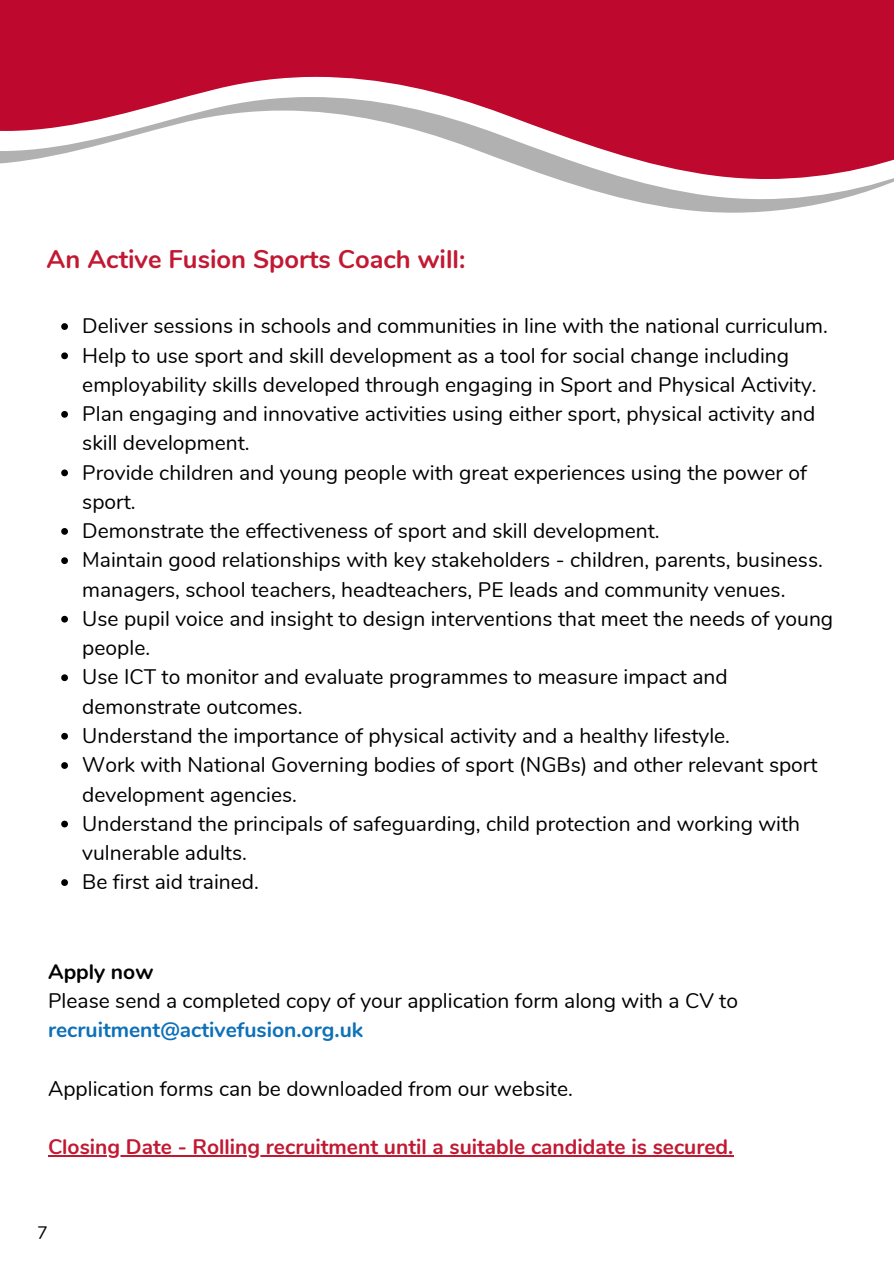
<style>
.page{position:relative;width:894px;height:1264px;background:#fff}
.page>*{position:absolute;margin:0;border:0;box-sizing:border-box;transform-origin:0 0}
.t1{font:700 25.5px "Nunito";color:#c21933}
.t2{font:21px/29.2px "Nunito";color:#000}
.t3{font:700 21px "Nunito";color:#c21933}
.t4{font:700 21px "Nunito";color:#0d70b8}
.t5{font:700 21px "Nunito";color:#000}
.t6{font:18px "Nunito";color:#000}
</style>
<div class="page">
<svg style="left:626px;top:199px;width:214px;height:14px;fill:#b1b1b1"></svg>
<svg style="left:0;top:0;width:893px;height:179px;fill:#bf082e"></svg>
<svg style="left:61px;top:323px;width:7px;height:7px"></svg>
<svg style="left:61px;top:352px;width:7px;height:7px"></svg>
<svg style="left:61px;top:411px;width:7px;height:7px"></svg>
<svg style="left:61px;top:469px;width:7px;height:7px"></svg>
<svg style="left:61px;top:528px;width:7px;height:7px"></svg>
<svg style="left:61px;top:557px;width:7px;height:7px"></svg>
<svg style="left:61px;top:616px;width:7px;height:6px"></svg>
<svg style="left:61px;top:674px;width:7px;height:7px"></svg>
<svg style="left:61px;top:733px;width:7px;height:6px"></svg>
<svg style="left:61px;top:762px;width:7px;height:7px"></svg>
<svg style="left:61px;top:820px;width:7px;height:7px"></svg>
<svg style="left:61px;top:879px;width:7px;height:7px"></svg>
<hr style="left:48px;top:1155px;width:685px;height:1px;background:#c21933">
<p class="t1" style="left:47px;top:242px;width:420px">An Active Fusion Sports Coach will:</p>
<p class="t2" style="left:82px;top:312px;width:746px">Deliver sessions in schools and communities in line with the national curriculum.</p>
<p class="t2" style="left:82px;top:341px;width:735px">Help to use sport and skill development as a tool for social change including employability skills developed through engaging in Sport and Physical Activity.</p>
<p class="t2" style="left:82px;top:399px;width:734px">Plan engaging and innovative activities using either sport, physical activity and skill development.</p>
<p class="t2" style="left:82px;top:458px;width:726px">Provide children and young people with great experiences using the power of sport.</p>
<p class="t2" style="left:82px;top:516px;width:579px">Demonstrate the effectiveness of sport and skill development.</p>
<p class="t2" style="left:82px;top:546px;width:742px">Maintain good relationships with key stakeholders - children, parents, business. managers, school teachers, headteachers, PE leads and community venues.</p>
<p class="t2" style="left:82px;top:604px;width:752px">Use pupil voice and insight to design interventions that meet the needs of young people.</p>
<p class="t2" style="left:82px;top:663px;width:646px">Use ICT to monitor and evaluate programmes to measure impact and demonstrate outcomes.</p>
<p class="t2" style="left:82px;top:721px;width:649px">Understand the importance of physical activity and a healthy lifestyle.</p>
<p class="t2" style="left:82px;top:750px;width:736px">Work with National Governing bodies of sport (NGBs) and other relevant sport development agencies.</p>
<p class="t2" style="left:82px;top:809px;width:719px">Understand the principals of safeguarding, child protection and working with vulnerable adults.</p>
<p class="t2" style="left:82px;top:867px;width:178px">Be first aid trained.</p>
<p class="t5" style="left:48px;top:957px;width:107px">Apply now</p>
<p class="t2" style="left:48px;top:986px;width:691px">Please send a completed copy of your application form along with a CV to</p>
<p class="t4" style="left:48px;top:1015px;width:316px">recruitment@activefusion.org.uk</p>
<h2 class="t2" style="left:48px;top:1074px;width:526px">Application forms can be downloaded from our website.</h2>
<p class="t3" style="left:48px;top:1132px;width:686px">Closing Date - Rolling recruitment until a suitable candidate is secured.</p>
<h1 class="t6" style="left:37px;top:1220px;width:12px">7</h1>
</div>
